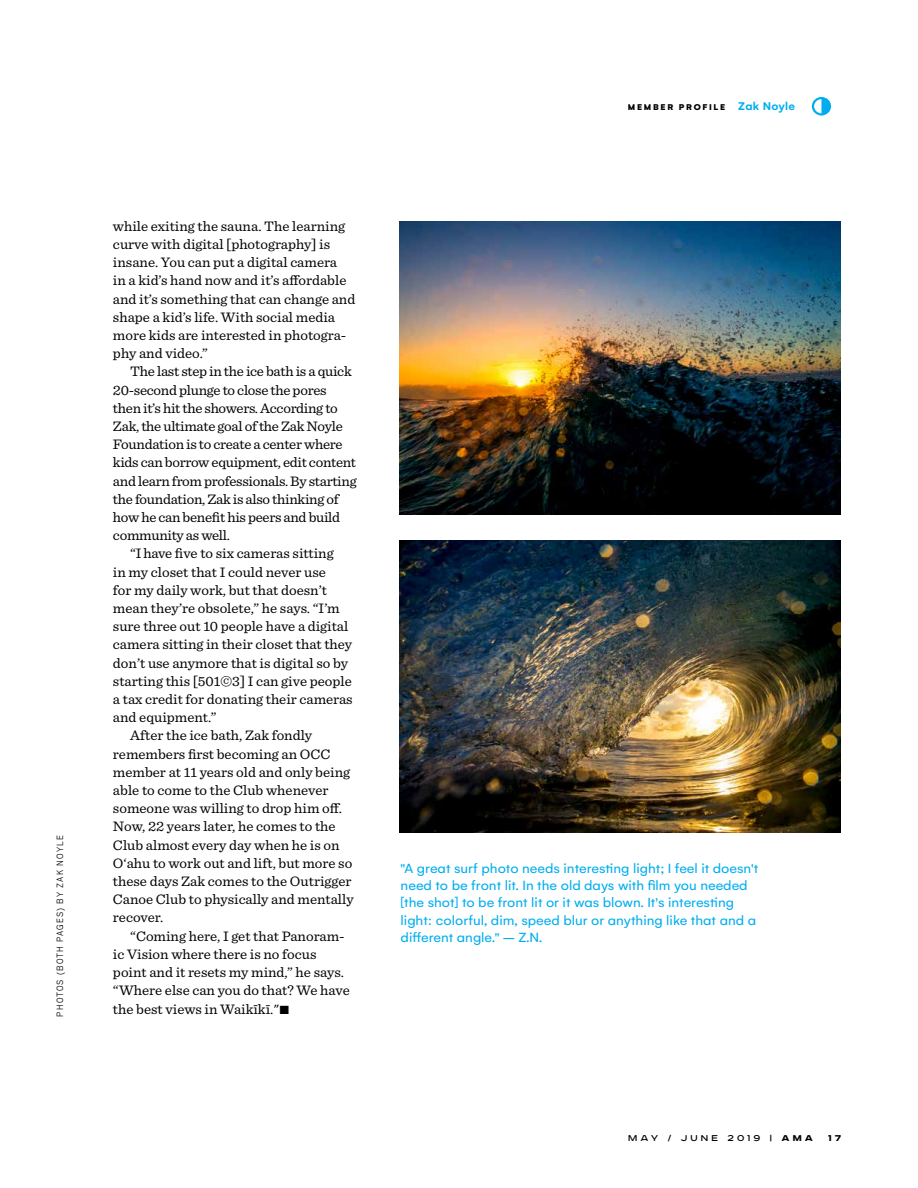
<style>
.page{position:relative;width:918px;height:1188px;background:#fff}
.page>*{position:absolute;margin:0;border:0;box-sizing:border-box;transform-origin:0 0}
.t1{font:14.4px/18.1px "Sentinel";color:#000}
.t2{font:14.4px "Sentinel";letter-spacing:-.02em;color:#000}
.t3{font:14.4px/17.2px "Gelion";color:#00aeef}
.t4{font:10.65px "Road Radio";letter-spacing:.28em;color:#000}
.t5{font:900 10.65px "Road Radio";color:#000}
.t6{font:300 10.2px "Scout";letter-spacing:.12em;color:#000}
.t7{font:900 9.15px "Gelion";letter-spacing:.18em;color:#000}
.s1{font-weight:600;font-size:12.15px;color:#00aeef}
.s2{font-weight:900}
</style>
<div class="page">
<img style="left:400px;top:221px;width:441px;height:293px">
<img style="left:400px;top:540px;width:441px;height:293px">
<svg style="left:812px;top:97px;width:19px;height:19px"></svg>
<p class="t6" style="left:53px;top:1017px;width:183px;rotate:-90deg">PHOTOS (BOTH PAGES) BY ZAK NOYLE</p>
<p class="t1" style="left:113px;top:216px;width:244px">while exiting the sauna. The learning curve with digital [photography] is insane. You can put a digital camera<br>in a kid’s hand now and it’s affordable and it’s something that can change and shape a kid’s life. With social media more kids are interested in photogra&shy;phy and video.”</p>
<p class="t2" style="left:130px;top:361px;width:223px">The last step in the ice bath is a quick</p>
<p class="t2" style="left:113px;top:379px;width:215px">20-second plunge to close the pores</p>
<p class="t2" style="left:113px;top:397px;width:226px">then it’s hit the showers. According to</p>
<p class="t2" style="left:113px;top:415px;width:231px">Zak, the ultimate goal of the Zak Noyle</p>
<p class="t2" style="left:113px;top:434px;width:231px">Foundation is to create a center where</p>
<p class="t2" style="left:113px;top:452px;width:245px">kids can borrow equipment, edit content</p>
<p class="t2" style="left:113px;top:470px;width:245px">and learn from professionals. By starting</p>
<p class="t2" style="left:113px;top:488px;width:227px">the foundation, Zak is also thinking of</p>
<p class="t2" style="left:113px;top:506px;width:229px">how he can benefit his peers and build</p>
<p class="t2" style="left:113px;top:525px;width:119px">community as well.</p>
<p class="t1" style="left:130px;top:544px;width:205px">“I have five to six cameras sitting</p>
<p class="t1" style="left:113px;top:562px;width:215px">in my closet that I could never use</p>
<p class="t1" style="left:113px;top:580px;width:216px">for my daily work, but that doesn’t</p>
<p class="t1" style="left:113px;top:598px;width:228px">mean they’re obsolete,” he says. “I’m</p>
<p class="t1" style="left:113px;top:616px;width:237px">sure three out 10 people have a digital</p>
<p class="t1" style="left:113px;top:635px;width:241px">camera sitting in their closet that they</p>
<p class="t1" style="left:113px;top:653px;width:237px">don’t use anymore that is digital so by</p>
<p class="t1" style="left:113px;top:671px;width:240px">starting this [501©3] I can give people</p>
<p class="t1" style="left:113px;top:689px;width:241px">a tax credit for donating their cameras</p>
<p class="t1" style="left:113px;top:707px;width:105px">and equipment.”</p>
<p class="t1" style="left:130px;top:726px;width:184px">After the ice bath, Zak fondly</p>
<p class="t1" style="left:113px;top:744px;width:219px">remembers first becoming an OCC</p>
<p class="t1" style="left:113px;top:762px;width:239px">member at 11 years old and only being</p>
<p class="t1" style="left:113px;top:780px;width:217px">able to come to the Club whenever</p>
<p class="t1" style="left:113px;top:798px;width:231px">someone was willing to drop him off.</p>
<p class="t1" style="left:113px;top:817px;width:224px">Now, 22 years later, he comes to the</p>
<p class="t1" style="left:113px;top:835px;width:228px">Club almost every day when he is on</p>
<p class="t1" style="left:113px;top:853px;width:241px">O‘ahu to work out and lift, but more so</p>
<p class="t1" style="left:113px;top:871px;width:240px">these days Zak comes to the Outrigger</p>
<p class="t1" style="left:113px;top:890px;width:242px">Canoe Club to physically and mentally</p>
<p class="t1" style="left:113px;top:908px;width:52px">recover.</p>
<p class="t1" style="left:130px;top:926px;width:216px">“Coming here, I get that Panoram-</p>
<p class="t1" style="left:113px;top:944px;width:205px">ic Vision where there is no focus</p>
<p class="t1" style="left:113px;top:962px;width:232px">point and it resets my mind,” he says.</p>
<p class="t1" style="left:113px;top:981px;width:238px">“Where else can you do that? We have</p>
<p class="t1" style="left:113px;top:999px;width:168px">the best views in Waikīkī."</p>
<p class="t7" style="left:628px;top:101px;width:169px">MEMBER PROFILE <span class="s1">Zak Noyle</span></p>
<p class="t3" style="left:401px;top:859px;width:359px">"A great surf photo needs interesting light; I feel it doesn't need to be front lit. In the old days with film you needed [the shot] to be front lit or it was blown. It's interesting light: colorful, dim, speed blur or anything like that and a different angle." – Z.N.</p>
<p class="t4" style="left:628px;top:1132px;width:186px">may / june 2019 | <span class="s2">AMA</span></p>
<p class="t5" style="left:828px;top:1132px;width:15px">1 7</p>
</div>
